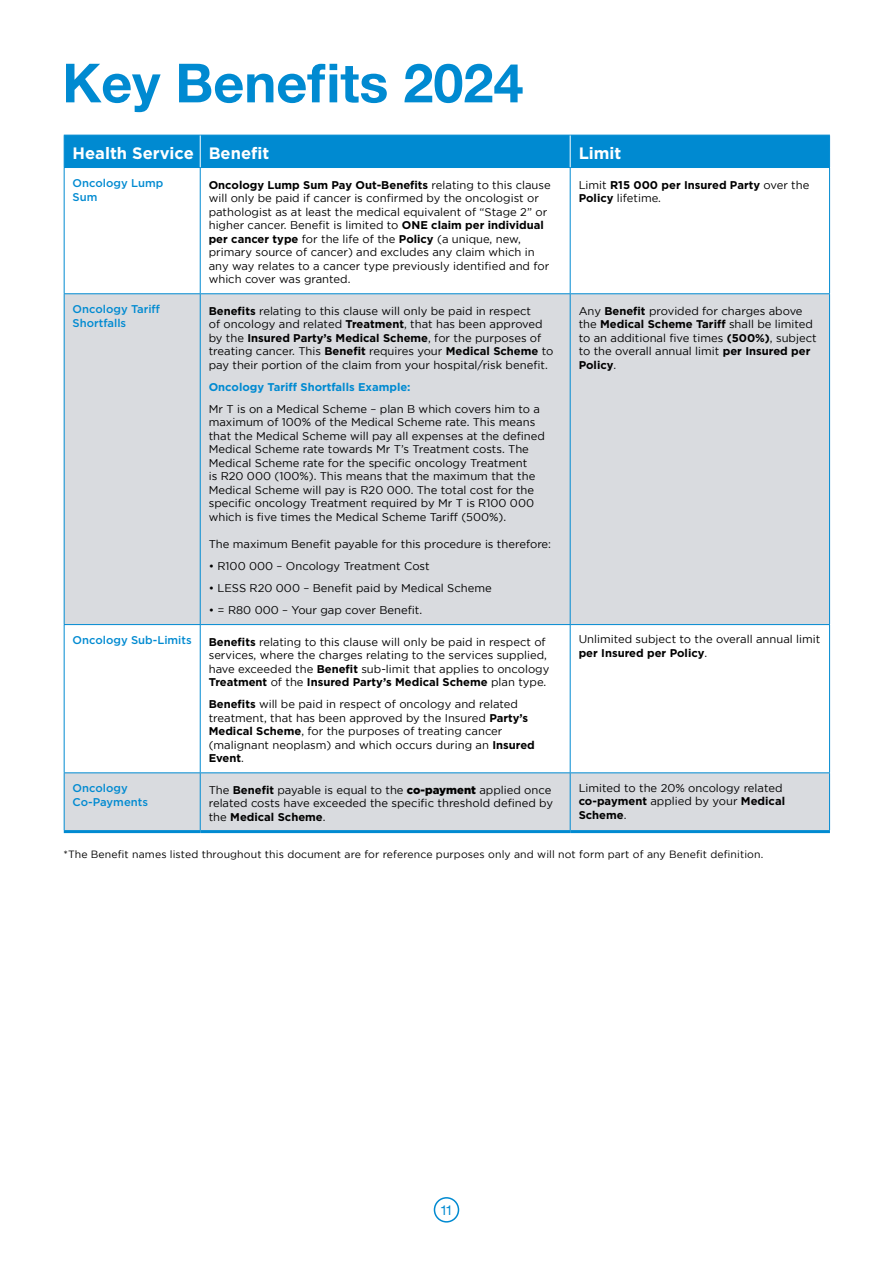
<style>
.page{position:relative;width:893px;height:1263px;background:#fff}
.page>*{position:absolute;margin:0;border:0;box-sizing:border-box;transform-origin:0 0}
.t1{font:700 54px "Helvetica Neue LT Std";color:#008ad1}
.t2{font:700 16.5px "Gotham";color:#fff}
.t3{font:13.5px "Helvetica Neue LT Std";color:#008ad1}
.t4{font:11.25px/13.5px "Gotham";color:#000}
.t5{font:500 11.25px/13.5px "Gotham";color:#008ad1}
.t6{font:700 11.25px/13.5px "Gotham";color:#000}
.t7{font:700 11.25px "Gotham";color:#008ad1}
.t8{font:10.5px "Gotham";letter-spacing:.01em;color:#000}
.s1{font-weight:700}
.s2{font-weight:400}
.s3{font-weight:900}
</style>
<div class="page">
<div style="left:434px;top:1197px;width:25px;height:25px;border:2px solid #008ad1;border-radius:50%"></div>
<div style="left:65px;top:136px;width:764px;height:31px;background:#008ad1"></div>
<svg style="left:65px;top:294px;width:764px;height:536px;fill:#d9dbdf"></svg>
<hr style="left:64px;top:135px;width:136px;height:1px;background:#008ad1">
<hr style="left:200px;top:135px;width:370px;height:1px;background:#008ad1">
<hr style="left:570px;top:135px;width:260px;height:1px;background:#008ad1">
<hr style="left:64px;top:167px;width:136px;height:1px;background:#008ad1">
<hr style="left:64px;top:168px;width:1px;height:125px;background:#008ad1">
<hr style="left:200px;top:167px;width:370px;height:1px;background:#008ad1">
<hr style="left:200px;top:168px;width:1px;height:125px;background:#008ad1">
<hr style="left:570px;top:167px;width:260px;height:1px;background:#008ad1">
<hr style="left:570px;top:168px;width:1px;height:125px;background:#008ad1">
<hr style="left:64px;top:293px;width:136px;height:1px;background:#008ad1">
<hr style="left:64px;top:294px;width:1px;height:330px;background:#008ad1">
<hr style="left:200px;top:293px;width:370px;height:1px;background:#008ad1">
<hr style="left:200px;top:294px;width:1px;height:330px;background:#008ad1">
<hr style="left:570px;top:293px;width:260px;height:1px;background:#008ad1">
<hr style="left:570px;top:294px;width:1px;height:330px;background:#008ad1">
<hr style="left:64px;top:624px;width:136px;height:1px;background:#008ad1">
<hr style="left:64px;top:625px;width:1px;height:147px;background:#008ad1">
<hr style="left:200px;top:624px;width:370px;height:1px;background:#008ad1">
<hr style="left:200px;top:625px;width:1px;height:147px;background:#008ad1">
<hr style="left:570px;top:624px;width:260px;height:1px;background:#008ad1">
<hr style="left:570px;top:625px;width:1px;height:147px;background:#008ad1">
<hr style="left:64px;top:772px;width:136px;height:1px;background:#008ad1">
<hr style="left:64px;top:773px;width:1px;height:57px;background:#008ad1">
<hr style="left:200px;top:772px;width:370px;height:1px;background:#008ad1">
<hr style="left:200px;top:773px;width:1px;height:57px;background:#008ad1">
<hr style="left:570px;top:772px;width:260px;height:1px;background:#008ad1">
<hr style="left:570px;top:773px;width:1px;height:57px;background:#008ad1">
<hr style="left:64px;top:135px;width:1px;height:32px;background:#008ad1">
<hr style="left:200px;top:135px;width:1px;height:32px;background:#fff">
<hr style="left:570px;top:135px;width:1px;height:32px;background:#fff">
<hr style="left:829px;top:135px;width:1px;height:32px;background:#008ad1">
<hr style="left:829px;top:168px;width:1px;height:125px;background:#008ad1">
<hr style="left:829px;top:294px;width:1px;height:330px;background:#008ad1">
<hr style="left:829px;top:625px;width:1px;height:147px;background:#008ad1">
<hr style="left:829px;top:773px;width:1px;height:57px;background:#008ad1">
<hr style="left:64px;top:830px;width:136px;height:3px;background:#008ad1">
<hr style="left:200px;top:830px;width:370px;height:3px;background:#008ad1">
<hr style="left:570px;top:830px;width:260px;height:3px;background:#008ad1">
<h1 class="t1" style="left:62px;top:50px;width:463px">Key Benefits 2024</h1>
<h2 class="t2" style="left:73px;top:144px;width:198px">Health Service Benefit</h2>
<h2 class="t2" style="left:579px;top:144px;width:44px">Limit</h2>
<p class="t5" style="left:73px;top:176px;width:92px">Oncology Lump<br>Sum</p>
<p class="t4" style="left:209px;top:178px;width:344px"><span class="s1">Oncology Lump Sum Pay Out-Benefits</span> relating to this clause will only be paid if cancer is confirmed by the oncologist or pathologist as at least the medical equivalent of “Stage 2” or higher cancer. Benefit is limited to <span class="s1">ONE claim per individual per cancer type</span> for the life of the <span class="s1">Policy</span> (a unique, new, primary source of cancer) and excludes any claim which in any way relates to a cancer type previously identified and for which cover was granted.</p>
<p class="t6" style="left:579px;top:178px;width:232px"><span class="s2">Limit</span> R15 000 per Insured Party <span class="s2">over the<br></span>Policy <span class="s2">lifetime.</span></p>
<p class="t5" style="left:73px;top:303px;width:89px">Oncology Tariff<br>Shortfalls</p>
<p class="t4" style="left:209px;top:304px;width:346px"><span class="s1">Benefits</span> relating to this clause will only be paid in respect<br>of oncology and related <span class="s1">Treatment</span>, that has been approved by the <span class="s1">Insured Party’s Medical Scheme</span>, for the purposes of treating cancer. This <span class="s1">Benefit</span> requires your <span class="s1">Medical Scheme</span> to pay their portion of the claim from your hospital/risk benefit.</p>
<p class="t7" style="left:209px;top:380px;width:203px">Oncology Tariff Shortfalls Example:</p>
<p class="t4" style="left:209px;top:402px;width:338px">Mr T is on a Medical Scheme – plan B which covers him to a maximum of 100% of the Medical Scheme rate. This means that the Medical Scheme will pay all expenses at the defined Medical Scheme rate towards Mr T’s Treatment costs. The Medical Scheme rate for the specific oncology Treatment<br>is R20 000 (100%). This means that the maximum that the Medical Scheme will pay is R20 000. The total cost for the specific oncology Treatment required by Mr T is R100 000 which is five times the Medical Scheme Tariff (500%).</p>
<p class="t4" style="left:209px;top:537px;width:344px">The maximum Benefit payable for this procedure is therefore:</p>
<p class="t4" style="left:209px;top:559px;width:222px">• R100 000 – Oncology Treatment Cost</p>
<p class="t4" style="left:209px;top:581px;width:285px">• LESS R20 000 – Benefit paid by Medical Scheme</p>
<p class="t4" style="left:209px;top:603px;width:215px">• = R80 000 – Your gap cover Benefit.</p>
<p class="t4" style="left:579px;top:304px;width:239px">Any <span class="s1">Benefit</span> provided for charges above the <span class="s1">Medical Scheme Tariff</span> shall be limited to an additional five times <span class="s1">(500%)</span>, subject to the overall annual limit <span class="s1">per Insured per Policy</span>.</p>
<p class="t5" style="left:73px;top:633px;width:121px">Oncology Sub-Limits</p>
<p class="t4" style="left:209px;top:635px;width:342px"><span class="s1">Benefits</span> relating to this clause will only be paid in respect of services, where the charges relating to the services supplied, have exceeded the <span class="s1">Benefit</span> sub-limit that applies to oncology <span class="s1">Treatment</span> of the <span class="s1">Insured Party’s Medical Scheme</span> plan type.</p>
<p class="t4" style="left:209px;top:697px;width:328px"><span class="s1">Benefits</span> will be paid in respect of oncology and related treatment, that has been approved by the Insured <span class="s1">Party’s Medical Scheme</span>, for the purposes of treating cancer (malignant neoplasm) and which occurs during an <span class="s1">Insured Event</span>.</p>
<p class="t4" style="left:579px;top:632px;width:243px">Unlimited subject to the overall annual limit <span class="s1">per Insured per Policy</span>.</p>
<p class="t5" style="left:73px;top:782px;width:77px">Oncology<br>Co-Payments</p>
<p class="t4" style="left:209px;top:783px;width:346px">The <span class="s1">Benefit</span> payable is equal to the <span class="s3">co-payment</span> applied once related costs have exceeded the specific threshold defined by the <span class="s1">Medical Scheme</span>.</p>
<p class="t4" style="left:579px;top:781px;width:208px">Limited to the 20% oncology related <span class="s1">co-payment</span> applied by your <span class="s1">Medical<br>Scheme</span>.</p>
<p class="t8" style="left:63px;top:848px;width:701px">*The Benefit names listed throughout this document are for reference purposes only and will not form part of any Benefit definition.</p>
<p class="t3" style="left:440px;top:1202px;width:14px">11</p>
</div>
